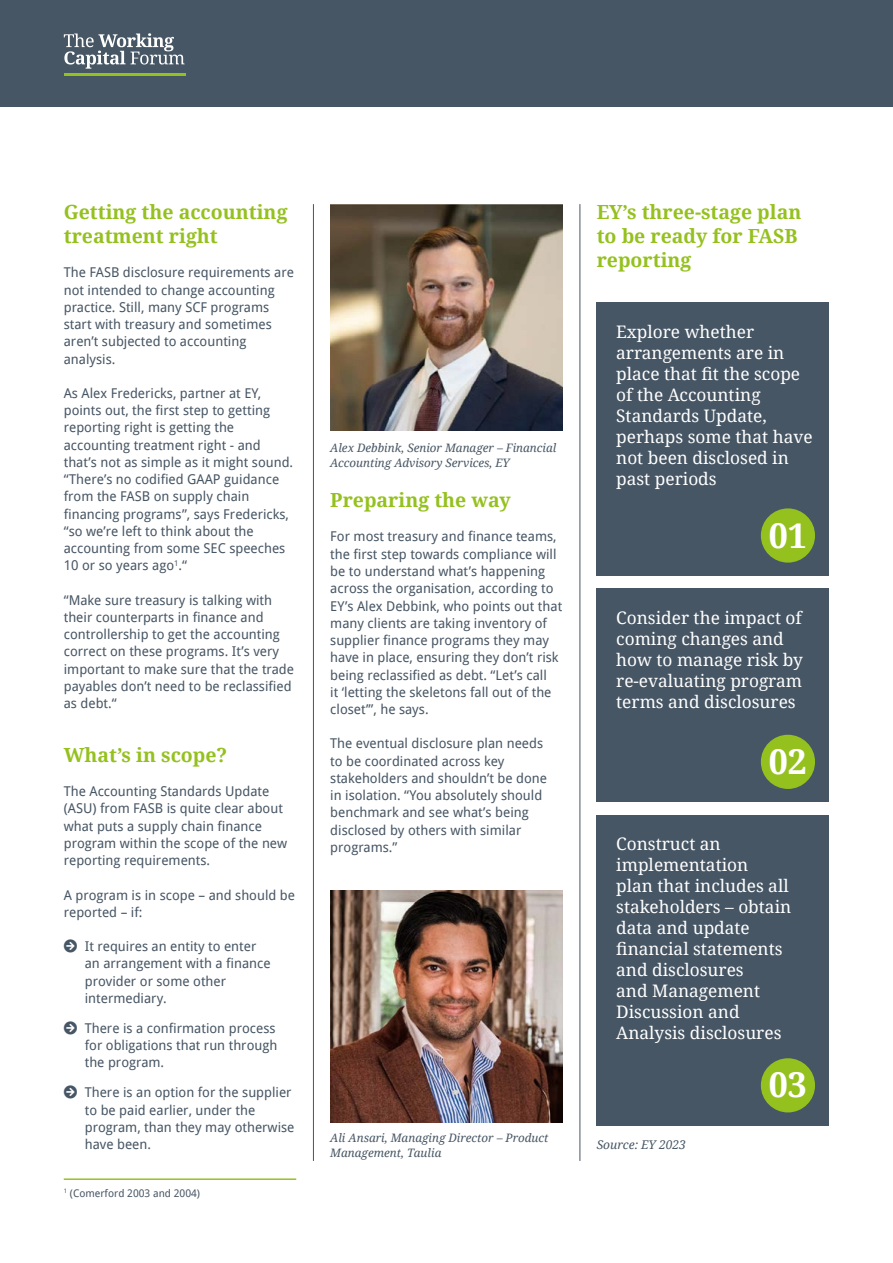
<style>
.page{position:relative;width:893px;height:1263px;background:#fff}
.page>*{position:absolute;margin:0;border:0;box-sizing:border-box;transform-origin:0 0}
.t1{font:700 34.2px "Droid Serif";color:#fff}
.t2{font:700 19.5px/24px "Droid Serif";color:#95c11f}
.t3{font:17.25px/21px "Droid Serif";color:#fff}
.t4{font:13.5px/17.2px "Droid Sans";color:#475664}
.t5{font:italic 12px "Droid Serif";color:#475664}
.t6{font:italic 11.7px/15px "Droid Serif";color:#475664}
.t7{font:10.5px "Droid Sans";color:#475664}
</style>
<div class="page">
<div style="left:0;top:0;width:893px;height:106px;background:#475664"></div>
<hr style="left:64px;top:73px;width:121px;height:3px;background:#95c11f">
<svg style="left:64px;top:33px;width:121px;height:36px"></svg>
<hr style="left:313px;top:204px;width:1px;height:957px;background:#475664">
<hr style="left:580px;top:204px;width:1px;height:957px;background:#475664">
<img style="left:330px;top:204px;width:233px;height:226px">
<hr style="left:64px;top:1178px;width:232px;height:2px;background:#95c11f">
<img style="left:330px;top:890px;width:233px;height:233px">
<div style="left:597px;top:302px;width:232px;height:273px;background:#475664"></div>
<div style="left:597px;top:588px;width:232px;height:214px;background:#475664"></div>
<div style="left:597px;top:815px;width:232px;height:310px;background:#475664"></div>
<div style="left:761px;top:508px;width:54px;height:55px;background:#95c11f;border-radius:50%"></div>
<div style="left:761px;top:735px;width:54px;height:54px;background:#95c11f;border-radius:50%"></div>
<div style="left:761px;top:1058px;width:54px;height:54px;background:#95c11f;border-radius:50%"></div>
<h2 class="t2" style="left:64px;top:199px;width:225px">Getting the accounting treatment right</h2>
<p class="t4" style="left:64px;top:263px;width:232px">The FASB disclosure requirements are not intended to change accounting practice. Still, many SCF programs start with treasury and sometimes aren’t subjected to accounting analysis.</p>
<p class="t4" style="left:64px;top:384px;width:231px">As Alex Fredericks, partner at EY, points out, the first step to getting reporting right is getting the accounting treatment right - and that’s not as simple as it might sound. “There’s no codified GAAP guidance from the FASB on supply chain financing programs”, says Fredericks, “so we’re left to think about the accounting from some SEC speeches<br>10 or so years ago<sup>1</sup>.“</p>
<p class="t4" style="left:64px;top:591px;width:232px">“Make sure treasury is talking with their counterparts in finance and controllership to get the accounting correct on these programs. It’s very important to make sure that the trade payables don’t need to be reclassified as debt.“</p>
<h2 class="t2" style="left:64px;top:742px;width:165px">What’s in scope?</h2>
<p class="t4" style="left:64px;top:782px;width:225px">The Accounting Standards Update (ASU) from FASB is quite clear about what puts a supply chain finance program within the scope of the new reporting requirements.</p>
<p class="t4" style="left:64px;top:886px;width:233px">A program is in scope – and should be reported – if:</p>
<p class="t4" style="left:85px;top:937px;width:187px;text-indent:-21px">□●▼ It requires an entity to enter an arrangement with a finance provider or some other intermediary.</p>
<p class="t4" style="left:85px;top:1019px;width:194px;text-indent:-21px">□●▼ There is a confirmation process for obligations that run through the program.</p>
<p class="t4" style="left:85px;top:1083px;width:211px;text-indent:-21px">□●▼ There is an option for the supplier to be paid earlier, under the program, than they may otherwise have been.</p>
<p class="t7" style="left:64px;top:1186px;width:138px"><sup>1</sup> (Comerford 2003 and 2004)</p>
<p class="t6" style="left:330px;top:440px;width:228px">Alex Debbink, Senior Manager – Financial<br>Accounting Advisory Services, EY</p>
<h2 class="t2" style="left:330px;top:488px;width:182px">Preparing the way</h2>
<p class="t4" style="left:330px;top:528px;width:233px">For most treasury and finance teams, the first step towards compliance will be to understand what’s happening across the organisation, according to EY’s Alex Debbink, who points out that many clients are taking inventory of supplier finance programs they may have in place, ensuring they don’t risk being reclassified as debt. “Let’s call<br>it ‘letting the skeletons fall out of the closet’”, he says.</p>
<p class="t4" style="left:330px;top:734px;width:218px">The eventual disclosure plan needs to be coordinated across key stakeholders and shouldn’t be done in isolation. “You absolutely should benchmark and see what’s being disclosed by others with similar programs.”</p>
<p class="t6" style="left:330px;top:1130px;width:220px">Ali Ansari, Managing Director – Product<br>Management, Taulia</p>
<h2 class="t2" style="left:597px;top:199px;width:206px">EY’s three-stage plan to be ready for FASB reporting</h2>
<p class="t3" style="left:616px;top:320px;width:198px">Explore whether arrangements are in place that fit the scope of the Accounting<br>Standards Update, perhaps some that have not been disclosed in past periods</p>
<h1 class="t1" style="left:769px;top:511px;width:40px">01</h1>
<p class="t3" style="left:616px;top:607px;width:188px">Consider the impact of coming changes and how to manage risk by re-evaluating program terms and disclosures</p>
<h1 class="t1" style="left:769px;top:738px;width:40px">02</h1>
<p class="t3" style="left:616px;top:833px;width:177px">Construct an implementation<br>plan that includes all stakeholders – obtain data and update financial statements and disclosures<br>and Management<br>Discussion and<br>Analysis disclosures</p>
<p class="t5" style="left:597px;top:1136px;width:91px">Source: EY 2023</p>
<h1 class="t1" style="left:769px;top:1061px;width:40px">03</h1>
</div>
